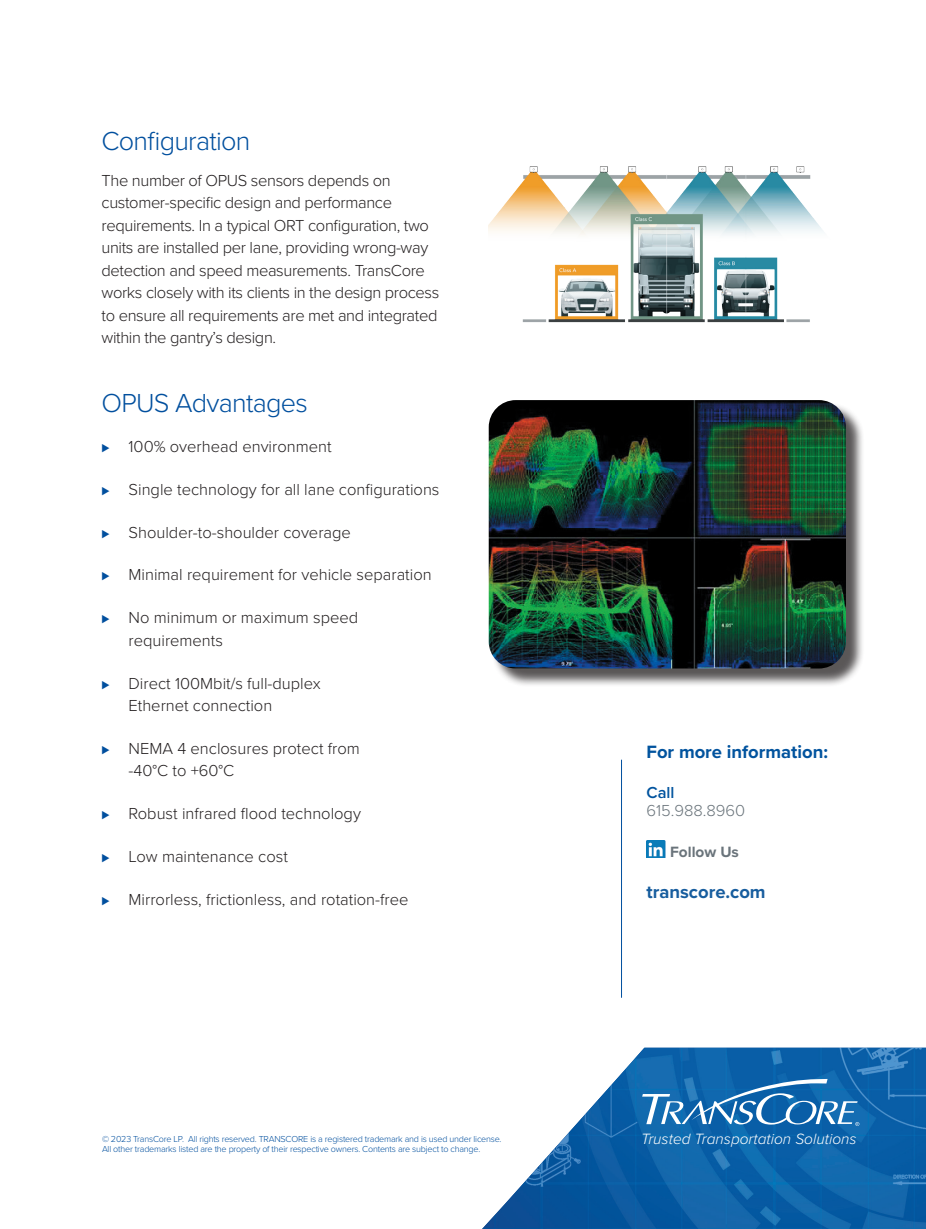
<style>
.page{position:relative;width:926px;height:1229px;background:#fff}
.page>*{position:absolute;margin:0;border:0;box-sizing:border-box;transform-origin:0 0}
.t1{font:300 27px "Proxima Nova";letter-spacing:-.025em;color:#014f9e}
.t2{font:700 18.45px "Proxima Nova";color:#01539e}
.t3{font:700 18.45px "Proxima Nova";color:#175d9e}
.t4{font:300 16.5px/22.5px "Proxima Nova";color:#231f20}
.t5{font:300 16.5px/22.5px "Proxima Nova";letter-spacing:-.02em;color:#231f20}
.t6{font:300 16.5px "Proxima Nova";color:#6a747b}
.t7{font:600 16.5px "Proxima Nova";color:#01539e}
.t8{font:italic 300 15.45px "Proxima Nova";color:#fff}
.t9{font:700 15.45px "Proxima Nova";color:#6a747b}
.t10{font:300 9px/10.5px "Proxima Nova";letter-spacing:-.02em;color:#014f9e}
.s1{font-size:13.5px;color:#014f9e}
</style>
<div class="page">
<img style="left:483px;top:1047px;width:443px;height:181px">
<svg style="left:642px;top:1079px;width:217px;height:47px;background:#3b82bc"></svg>
<hr style="left:621px;top:759px;width:1px;height:238px;background:#014f9e">
<img style="left:646px;top:840px;width:20px;height:17px">
<div style="left:491px;top:402px;width:373px;height:285px;background:#231f20;opacity:.75"></div>
<img style="left:489px;top:400px;width:357px;height:268px">
<img style="left:489px;top:166px;width:334px;height:157px">
<h1 class="t1" style="left:102px;top:120px;width:150px">Configuration</h1>
<p class="t5" style="left:102px;top:168px;width:339px">The number of OPUS sensors depends on customer-specific design and performance requirements. In a typical ORT configuration, two units are installed per lane, providing wrong-way detection and speed measurements. TransCore works closely with its clients in the design process to ensure all requirements are met and integrated within the gantry’s design.</p>
<h1 class="t1" style="left:102px;top:382px;width:208px">OPUS Advantages</h1>
<p class="t4" style="left:102px;top:434px;width:231px"><span class="s1">⊲</span> 100% overhead environment</p>
<p class="t4" style="left:102px;top:477px;width:339px"><span class="s1">⊲</span> Single technology for all lane configurations</p>
<p class="t4" style="left:102px;top:520px;width:251px"><span class="s1">⊲</span> Shoulder-to-shoulder coverage</p>
<p class="t4" style="left:102px;top:563px;width:332px"><span class="s1">⊲</span> Minimal requirement for vehicle separation</p>
<p class="t4" style="left:129px;top:605px;width:231px;text-indent:-27px"><span class="s1">⊲</span> No minimum or maximum speed requirements</p>
<p class="t4" style="left:129px;top:671px;width:194px;text-indent:-27px"><span class="s1">⊲</span> Direct 100Mbit/s full-duplex<br>Ethernet connection</p>
<p class="t4" style="left:129px;top:736px;width:233px;text-indent:-27px"><span class="s1">⊲</span> NEMA 4 enclosures protect from -40°C to +60°C</p>
<p class="t4" style="left:102px;top:801px;width:261px"><span class="s1">⊲</span> Robust infrared flood technology</p>
<p class="t4" style="left:102px;top:844px;width:188px"><span class="s1">⊲</span> Low maintenance cost</p>
<p class="t4" style="left:102px;top:887px;width:308px"><span class="s1">⊲</span> Mirrorless, frictionless, and rotation-free</p>
<p class="t2" style="left:646px;top:737px;width:183px">For more information:</p>
<p class="t7" style="left:646px;top:780px;width:30px">Call</p>
<p class="t6" style="left:646px;top:798px;width:100px">615.988.8960</p>
<p class="t9" style="left:670px;top:840px;width:70px">Follow Us</p>
<p class="t3" style="left:646px;top:878px;width:121px">transcore.com</p>
<p class="t10" style="left:102px;top:1133px;width:401px">© 2023 TransCore LP. All rights reserved. TRANSCORE is a registered trademark and is used under license.<br>All other trademarks listed are the property of their respective owners. Contents are subject to change.</p>
<p class="t8" style="left:641px;top:1127px;width:217px">Trusted Transportation Solutions</p>
</div>
